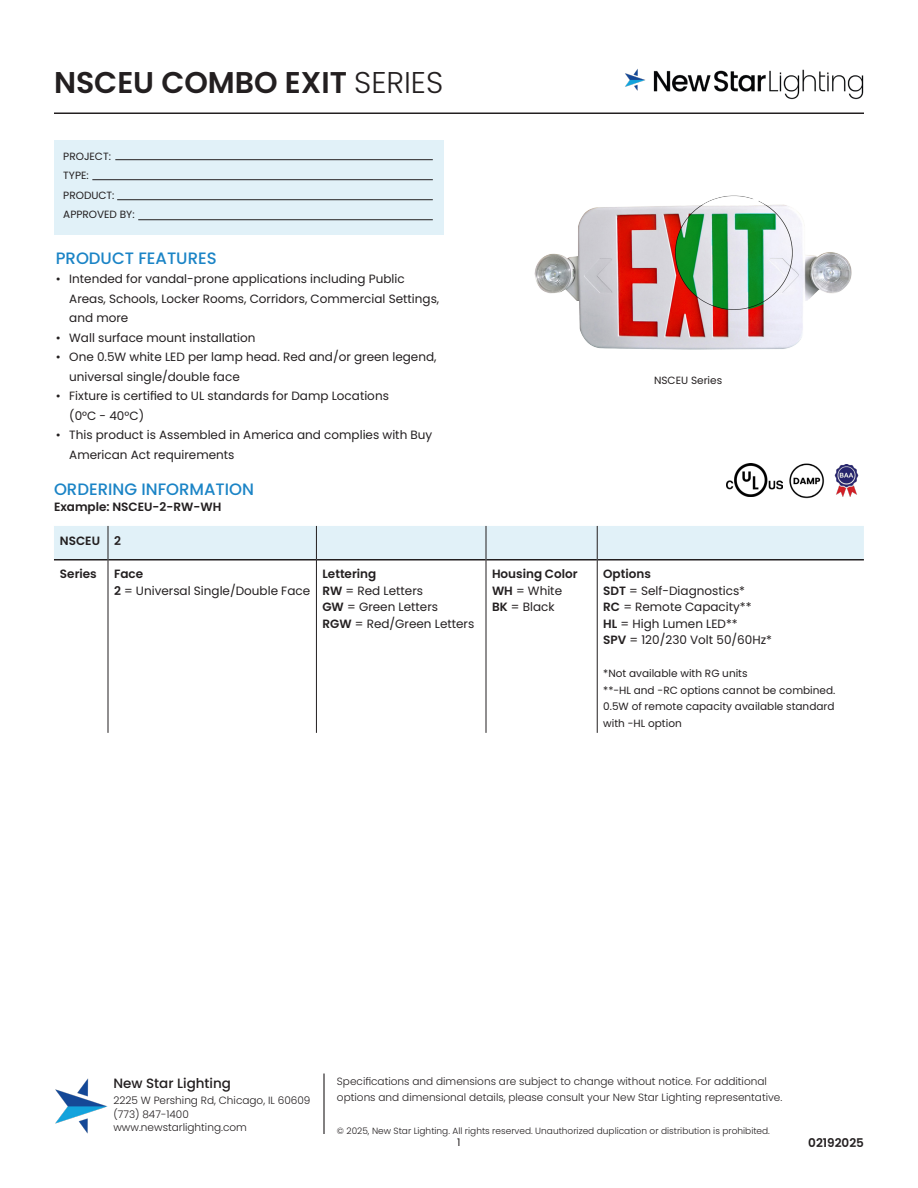
<style>
.page{position:relative;width:918px;height:1188px;background:#fff}
.page>*{position:absolute;margin:0;border:0;box-sizing:border-box;transform-origin:0 0}
.t1{font:600 30px "Poppins";color:#231f20}
.Subtitles{font:500 16.5px "Poppins";color:#1b84c6}
.t2{font:500 13.5px "Poppins";color:#231f20}
.t3{font:12px/19.5px "Poppins";color:#231f20}
.t4{font:600 12px "Poppins";color:#231f20}
.t5{font:300 10.5px/13.5px "Poppins";color:#231f20}
.t6{font:10.5px/16.5px "Poppins";color:#231f20;text-align:justify}
.t7{font:300 9px "Poppins";color:#231f20}
.s1{font-weight:300}
.s2{font-weight:600}
</style>
<div class="page">
<img style="left:789px;top:463px;width:35px;height:36px">
<img style="left:727px;top:464px;width:56px;height:33px">
<img style="left:834px;top:464px;width:25px;height:33px">
<img style="left:535px;top:195px;width:316px;height:155px">
<hr style="left:54px;top:113px;width:810px;height:1px;background:#231f20">
<img style="left:55px;top:1078px;width:53px;height:56px">
<hr style="left:323px;top:1074px;width:2px;height:60px;background:#231f20">
<img style="left:625px;top:69px;width:239px;height:31px">
<div style="left:54px;top:140px;width:390px;height:95px;background:#e1f1f8"></div>
<hr style="left:115px;top:159px;width:318px;height:1px;background:#231f20">
<hr style="left:92px;top:179px;width:341px;height:1px;background:#231f20">
<hr style="left:117px;top:199px;width:316px;height:1px;background:#231f20">
<hr style="left:138px;top:219px;width:295px;height:1px;background:#231f20">
<div style="left:54px;top:526px;width:810px;height:33px;background:#e1f1f8"></div>
<hr style="left:54px;top:559px;width:54px;height:2px;background:#231f20">
<hr style="left:108px;top:559px;width:208px;height:2px;background:#231f20">
<hr style="left:317px;top:559px;width:169px;height:2px;background:#231f20">
<hr style="left:486px;top:559px;width:111px;height:2px;background:#231f20">
<hr style="left:598px;top:559px;width:266px;height:2px;background:#231f20">
<hr style="left:316px;top:526px;width:1px;height:34px;background:#231f20">
<hr style="left:316px;top:560px;width:1px;height:173px;background:#231f20">
<hr style="left:108px;top:526px;width:1px;height:34px;background:#231f20">
<hr style="left:108px;top:560px;width:1px;height:173px;background:#231f20">
<hr style="left:486px;top:526px;width:1px;height:34px;background:#231f20">
<hr style="left:597px;top:526px;width:1px;height:34px;background:#231f20">
<hr style="left:486px;top:560px;width:1px;height:173px;background:#231f20">
<hr style="left:597px;top:560px;width:1px;height:173px;background:#231f20">
<h1 class="t1" style="left:54px;top:65px;width:391px">NSCEU COMBO EXIT <span class="s1">SERIES</span></h1>
<p class="t6" style="left:63px;top:148px;width:49px">PROJECT:</p>
<p class="t6" style="left:63px;top:168px;width:27px">TYPE:</p>
<p class="t6" style="left:63px;top:187px;width:53px">PRODUCT:</p>
<p class="t6" style="left:63px;top:207px;width:73px">APPROVED BY:</p>
<p class="Subtitles" style="left:56px;top:248px;width:162px">PRODUCT FEATURES</p>
<p class="t3" style="left:69px;top:269px;width:372px;text-indent:-14px">• Intended for vandal-prone applications including Public<br>Areas, Schools, Locker Rooms, Corridors, Commercial Settings, and more</p>
<p class="t3" style="left:56px;top:328px;width:201px">• Wall surface mount installation</p>
<p class="t3" style="left:69px;top:347px;width:369px;text-indent:-14px">• One 0.5W white LED per lamp head. Red and/or green legend, universal single/double face</p>
<p class="t3" style="left:69px;top:386px;width:321px;text-indent:-14px">• Fixture is certified to UL standards for Damp Locations (0°C - 40°C)</p>
<p class="t3" style="left:69px;top:425px;width:365px;text-indent:-14px">• This product is Assembled in America and complies with Buy<br>American Act requirements</p>
<p class="Subtitles" style="left:54px;top:479px;width:202px">ORDERING INFORMATION</p>
<p class="t4" style="left:54px;top:500px;width:169px">Example: NSCEU-2-RW-WH</p>
<p class="t4" style="left:60px;top:533px;width:42px">NSCEU</p>
<p class="t4" style="left:114px;top:533px;width:8px">2</p>
<p class="t4" style="left:60px;top:567px;width:38px">Series</p>
<p class="t4" style="left:114px;top:567px;width:31px">Face</p>
<p class="t3" style="left:114px;top:581px;width:198px"><span class="s2">2</span> = Universal Single/Double Face</p>
<p class="t4" style="left:322px;top:567px;width:55px">Lettering</p>
<p class="t3" style="left:322px;top:581px;width:102px"><span class="s2">RW</span> = Red Letters</p>
<p class="t3" style="left:322px;top:597px;width:117px"><span class="s2">GW</span> = Green Letters</p>
<p class="t3" style="left:322px;top:614px;width:153px"><span class="s2">RGW</span> = Red/Green Letters</p>
<p class="t4" style="left:492px;top:567px;width:87px">Housing Color</p>
<p class="t3" style="left:492px;top:581px;width:72px"><span class="s2">WH</span> = White</p>
<p class="t3" style="left:492px;top:597px;width:64px"><span class="s2">BK</span> = Black</p>
<p class="t6" style="left:654px;top:372px;width:70px">NSCEU Series</p>
<p class="t4" style="left:603px;top:567px;width:49px">Options</p>
<p class="t3" style="left:603px;top:581px;width:143px"><span class="s2">SDT</span> = Self-Diagnostics*</p>
<p class="t3" style="left:603px;top:597px;width:150px"><span class="s2">RC</span> = Remote Capacity**</p>
<p class="t3" style="left:603px;top:614px;width:136px"><span class="s2">HL</span> = High Lumen LED**</p>
<p class="t3" style="left:603px;top:630px;width:170px"><span class="s2">SPV</span> = 120/230 Volt 50/60Hz*</p>
<p class="t6" style="left:603px;top:665px;width:146px">*Not available with RG units</p>
<p class="t6" style="left:603px;top:682px;width:234px">**-HL and -RC options cannot be combined.<br>0.5W of remote capacity available standard with -HL option</p>
<p class="t2" style="left:113px;top:1075px;width:119px">New Star Lighting</p>
<p class="t5" style="left:113px;top:1094px;width:199px">2225 W Pershing Rd, Chicago, IL 60609 (773) 847-1400 www.newstarlighting.com</p>
<p class="t5" style="left:337px;top:1073px;width:447px;line-height:16.5px">Specifications and dimensions are subject to change without notice. For additional options and dimensional details, please consult your New Star Lighting representative.</p>
<p class="t7" style="left:337px;top:1126px;width:434px">© 2025, New Star Lighting. All rights reserved. Unauthorized duplication or distribution is prohibited.</p>
<p class="t6" style="left:457px;top:1134px;width:5px">1</p>
<p class="t4" style="left:808px;top:1136px;width:57px">02192025</p>
</div>
